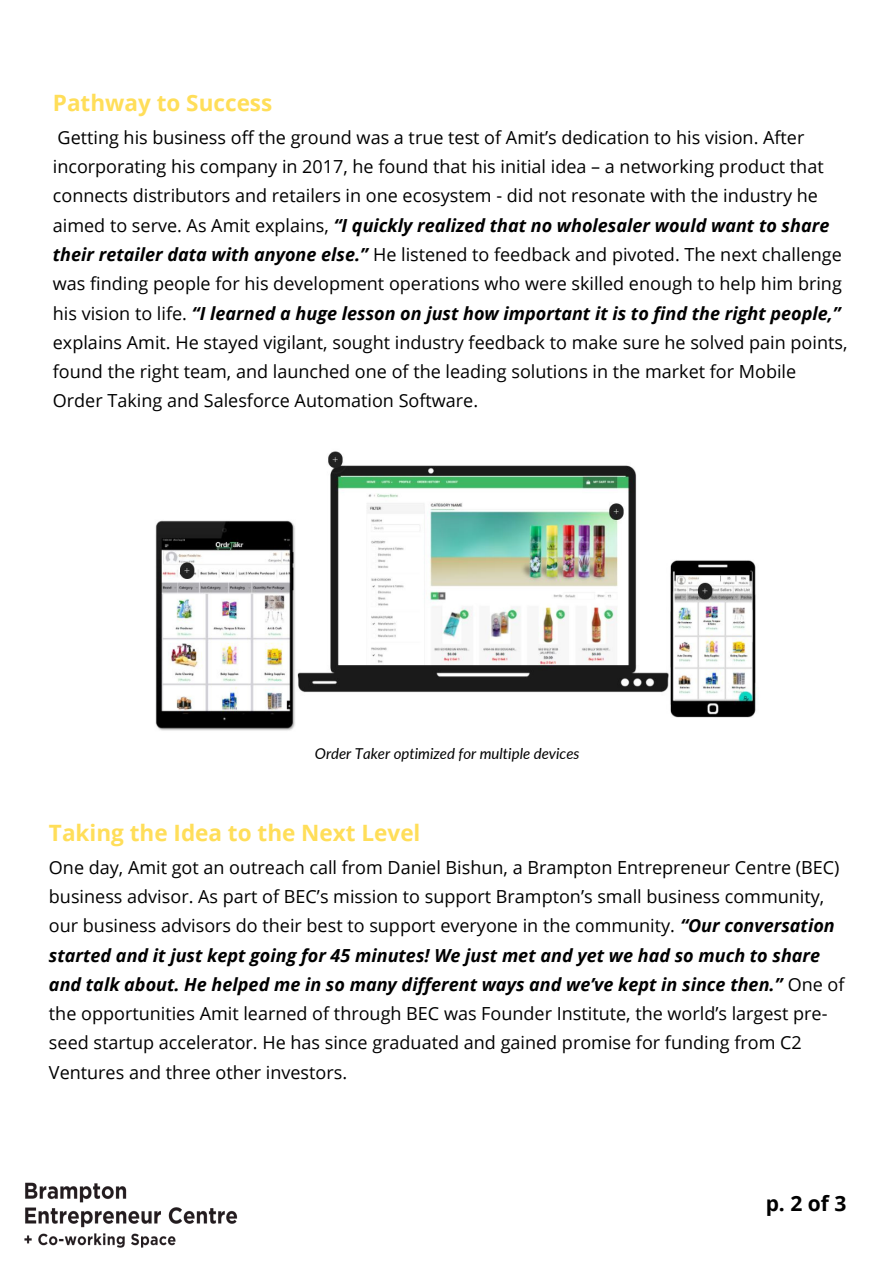
<style>
.page{position:relative;width:894px;height:1264px;background:#fff}
.page>*{position:absolute;margin:0;border:0;box-sizing:border-box;transform-origin:0 0}
.t1{font:700 22.5px "Open Sans";color:#ffde59}
.t2{font:700 21px "Open Sans";color:#000}
.t3{font:18px/29.2px "Open Sans";color:#000}
.t4{font:italic 15px "Lato";color:#000}
.s1{font-weight:700;font-style:italic}
</style>
<div class="page">
<img style="left:24px;top:1182px;width:214px;height:66px">
<img style="left:155px;top:451px;width:603px;height:280px">
<p class="t1" style="left:53px;top:87px;width:221px">Pathway to Success</p>
<p class="t3" style="left:53px;top:122px;width:795px">Getting his business off the ground was a true test of Amit’s dedication to his vision. After incorporating his company in 2017, he found that his initial idea – a networking product that connects distributors and retailers in one ecosystem - did not resonate with the industry he aimed to serve. As Amit explains, <span class="s1">“I quickly realized that no wholesaler would want to share their retailer data with anyone else.”</span> He listened to feedback and pivoted. The next challenge was finding people for his development operations who were skilled enough to help him bring his vision to life. <span class="s1">“I learned a huge lesson on just how important it is to find the right people,” </span>explains Amit. He stayed vigilant, sought industry feedback to make sure he solved pain points, found the right team, and launched one of the leading solutions in the market for Mobile Order Taking and Salesforce Automation Software.</p>
<p class="t4" style="left:315px;top:744px;width:266px">Order Taker optimized for multiple devices</p>
<p class="t1" style="left:49px;top:816px;width:373px">Taking the Idea to the Next Level</p>
<p class="t3" style="left:49px;top:852px;width:797px">One day, Amit got an outreach call from Daniel Bishun, a Brampton Entrepreneur Centre (BEC) business advisor. As part of BEC’s mission to support Brampton’s small business community, our business advisors do their best to support everyone in the community. <span class="s1">“Our conversation started and it just kept going for 45 minutes! We just met and yet we had so much to share and talk about. He helped me in so many different ways and we’ve kept in since then.”</span> One of the opportunities Amit learned of through BEC was Founder Institute, the world’s largest pre&shy;seed startup accelerator. He has since graduated and gained promise for funding from C2<br>Ventures and three other investors.</p>
<p class="t2" style="left:765px;top:1188px;width:82px">p.2of3</p>
</div>
